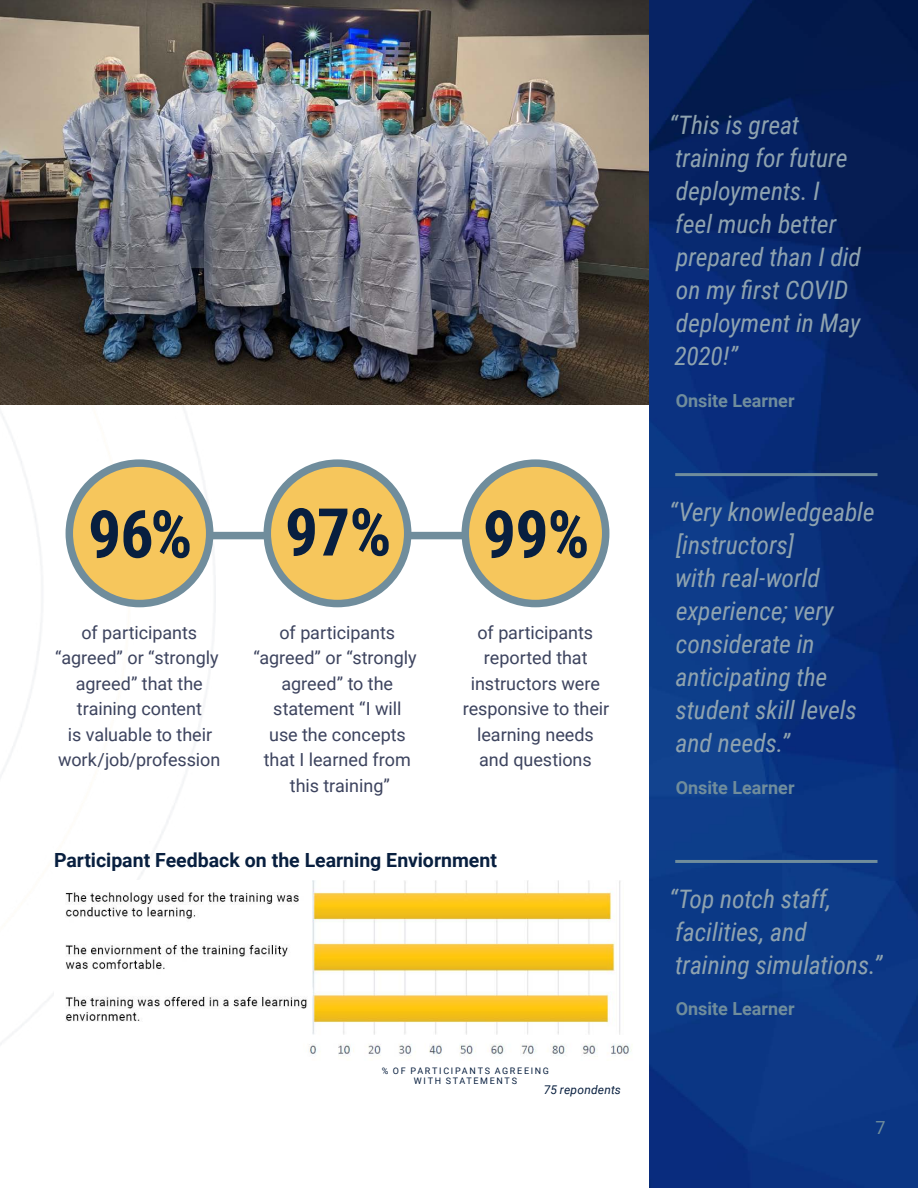
<style>
.page{position:relative;width:918px;height:1188px;background:#fff}
.page>*{position:absolute;margin:0;border:0;box-sizing:border-box;transform-origin:0 0}
.t1{font:700 66px "Roboto Condensed";color:#081f3f}
.t2{font:italic 25.5px/33px "Roboto Condensed";letter-spacing:-.005em;color:#8fa3af}
.t3{font:700 19.5px "Roboto";color:#081f3f}
.t4{font:18px/25.5px "Roboto";letter-spacing:-.005em;color:#3c435e;text-align:center}
.t5{font:700 18px "Roboto";color:#708d9c}
.t6{font:18px "Roboto";color:#708d9c}
.t7{font:italic 12px "Roboto";letter-spacing:.015em;color:#081f3f}
.t8{font:9px/10.8px "Roboto";letter-spacing:.185em;color:#081f3f;text-align:center}
</style>
<div class="page">
<img style="left:648px;top:0;width:270px;height:1188px">
<img style="left:0;top:406px;width:215px;height:639px">
<div style="left:125px;top:532px;width:447px;height:7px;background:#708d9c"></div>
<div style="left:465px;top:463px;width:141px;height:141px;background:#f6c65c;border-radius:50%"></div>
<div style="left:462px;top:459px;width:147px;height:148px;border:8px solid #708d9c;border-radius:50%"></div>
<div style="left:267px;top:463px;width:141px;height:141px;background:#f6c65c;border-radius:50%"></div>
<div style="left:264px;top:459px;width:147px;height:148px;border:8px solid #708d9c;border-radius:50%"></div>
<div style="left:69px;top:463px;width:141px;height:141px;background:#f6c65c;border-radius:50%"></div>
<div style="left:66px;top:459px;width:147px;height:148px;border:8px solid #708d9c;border-radius:50%"></div>
<img style="left:0;top:0;width:648px;height:405px">
<img style="left:54px;top:881px;width:578px;height:175px">
<hr style="left:675px;top:473px;width:203px;height:3px;background:#708d9c">
<hr style="left:675px;top:860px;width:203px;height:3px;background:#708d9c">
<h1 class="t1" style="left:88px;top:488px;width:106px">96%</h1>
<p class="t4" style="left:55px;top:619px;width:167px">of participants “agreed” or “strongly agreed” that the training content<br>is valuable to their work/job/profession</p>
<h1 class="t1" style="left:285px;top:486px;width:108px">97%</h1>
<h1 class="t1" style="left:483px;top:488px;width:108px">99%</h1>
<p class="t4" style="left:253px;top:619px;width:165px">of participants “agreed” or “strongly agreed” to the statement “I will<br>use the concepts that I learned from this training”</p>
<p class="t4" style="left:463px;top:619px;width:148px">of participants reported that instructors were responsive to their learning needs and questions</p>
<p class="t3" style="left:54px;top:847px;width:445px">Participant Feedback on the Learning Enviornment</p>
<p class="t8" style="left:382px;top:1065px;width:169px">% OF PARTICIPANTS AGREEING<br>WITH STATEMENTS</p>
<p class="t7" style="left:544px;top:1081px;width:79px">75 repondents</p>
<h2 class="t2" style="left:669px;top:107px;width:193px">“This is great training for future deployments. I<br>feel much better prepared than I did on my first COVID deployment in May<br>2020!”</h2>
<p class="t5" style="left:676px;top:388px;width:120px">Onsite Learner</p>
<h2 class="t2" style="left:669px;top:494px;width:207px">“Very knowledgeable [instructors]<br>with real-world experience; very considerate in anticipating the student skill levels and needs.”</h2>
<p class="t5" style="left:676px;top:775px;width:120px">Onsite Learner</p>
<h2 class="t2" style="left:669px;top:881px;width:214px">“Top notch staff, facilities, and<br>training simulations.”</h2>
<p class="t5" style="left:676px;top:996px;width:120px">Onsite Learner</p>
<p class="t6" style="left:876px;top:1115px;width:12px">7</p>
</div>
